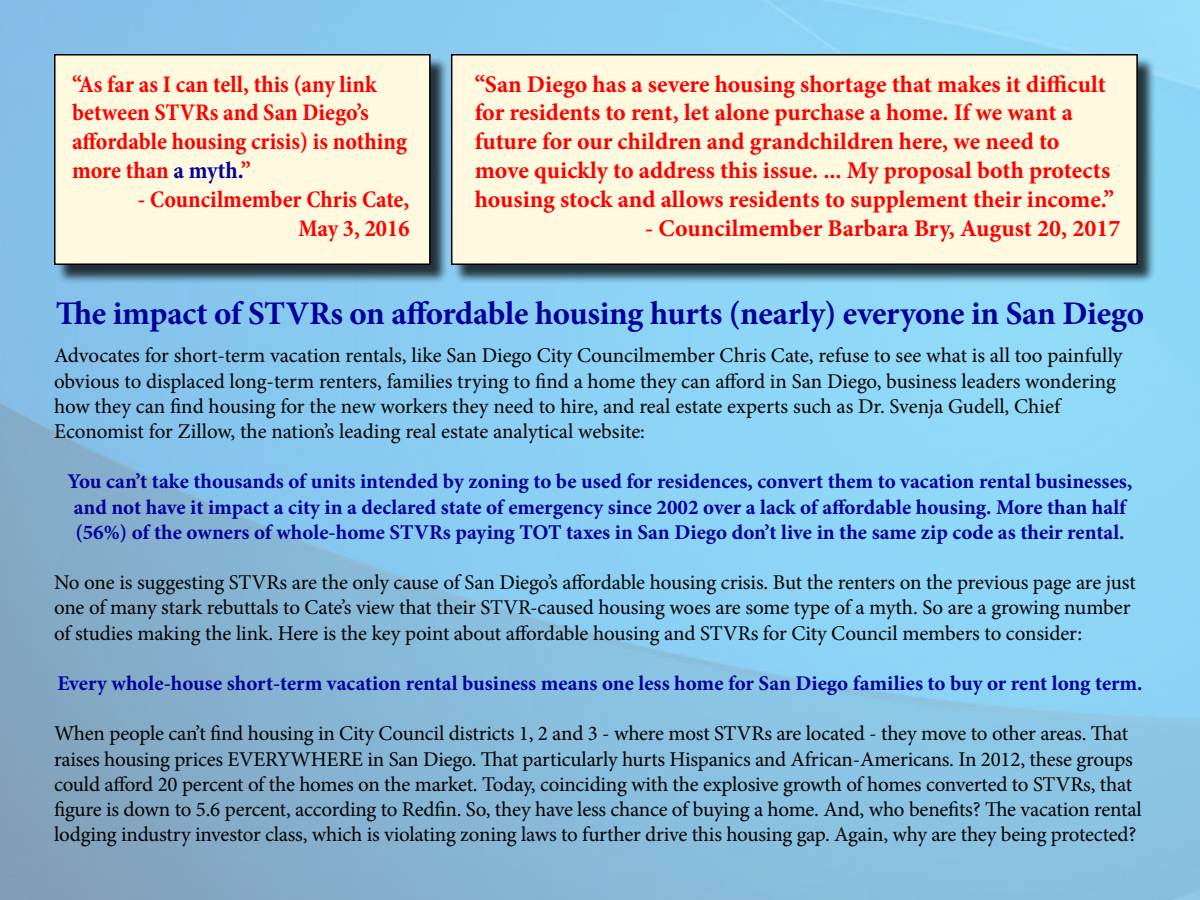
<style>
.page{position:relative;width:1200px;height:900px;background:#fff}
.page>*{position:absolute;margin:0;border:0;box-sizing:border-box;transform-origin:0 0}
.t1{font:700 33px "Minion Pro";letter-spacing:-.01em;color:#00009b}
.t2{font:700 24px/28.8px "Minion Pro";color:#f00}
.t3{font:700 condensed 24px/28.8px "Minion Pro";color:#f00}
.t4{font:21px/25.2px "Minion Pro";letter-spacing:-.01em;color:#000}
.t5{font:700 21px/25.2px "Minion Pro";color:#00009b}
.s1{color:#00009b}
</style>
<div class="page">
<div style="left:56px;top:56px;width:393px;height:228px;background:#000;opacity:.75"></div>
<div style="left:55px;top:55px;width:375px;height:209px;background:#fff9df"></div>
<div style="left:54px;top:54px;width:377px;height:211px;border:2px solid #000"></div>
<div style="left:453px;top:56px;width:704px;height:228px;background:#000;opacity:.75"></div>
<div style="left:452px;top:55px;width:685px;height:209px;background:#fff9df"></div>
<div style="left:451px;top:54px;width:687px;height:211px;border:2px solid #000"></div>
<p class="t3" style="left:72px;top:69px;width:336px">“As far as I can tell, this (any link between STVRs and San Diego’s affordable housing crisis) is nothing more than <span class="s1">a myth.</span>”</p>
<p class="t3" style="left:138px;top:185px;width:273px;text-align:right">- Councilmember Chris Cate,<br>May 3, 2016</p>
<p class="t2" style="left:475px;top:69px;width:641px">“San Diego has a severe housing shortage that makes it difficult for residents to rent, let alone purchase a home. If we want a future for our children and grandchildren here, we need to move quickly to address this issue. ... My proposal both protects housing stock and allows residents to supplement their income.”</p>
<p class="t2" style="left:645px;top:213px;width:477px">- Councilmember Barbara Bry, August 20, 2017</p>
<h1 class="t1" style="left:56px;top:290px;width:1090px">The impact of STVRs on affordable housing hurts (nearly) everyone in San Diego</h1>
<p class="t4" style="left:54px;top:343px;width:1070px">Advocates for short-term vacation rentals, like San Diego City Councilmember Chris Cate, refuse to see what is all too painfully obvious to displaced long-term renters, families trying to find a home they can afford in San Diego, business leaders wondering how they can find housing for the new workers they need to hire, and real estate experts such as Dr. Svenja Gudell, Chief Economist for Zillow, the nation’s leading real estate analytical website:</p>
<p class="t5" style="left:68px;top:469px;width:1066px">You can’t take thousands of units intended by zoning to be used for residences, convert them to vacation rental businesses, and not have it impact a city in a declared state of emergency since 2002 over a lack of affordable housing. More than half (56%) of the owners of whole-home STVRs paying TOT taxes in San Diego don’t live in the same zip code as their rental.</p>
<p class="t4" style="left:54px;top:570px;width:1083px">No one is suggesting STVRs are the only cause of San Diego’s affordable housing crisis. But the renters on the previous page are just one of many stark rebuttals to Cate’s view that their STVR-caused housing woes are some type of a myth. So are a growing number of studies making the link. Here is the key point about affordable housing and STVRs for City Council members to consider:</p>
<p class="t5" style="left:57px;top:670px;width:1087px">Every whole-house short-term vacation rental business means one less home for San Diego families to buy or rent long term.</p>
<p class="t4" style="left:54px;top:721px;width:1089px">When people can’t find housing in City Council districts 1, 2 and 3 - where most STVRs are located - they move to other areas. That raises housing prices EVERYWHERE in San Diego. That particularly hurts Hispanics and African-Americans. In 2012, these groups could afford 20 percent of the homes on the market. Today, coinciding with the explosive growth of homes converted to STVRs, that figure is down to 5.6 percent, according to Redfin. So, they have less chance of buying a home. And, who benefits? The vacation rental lodging industry investor class, which is violating zoning laws to further drive this housing gap. Again, why are they being protected?</p>
</div>
